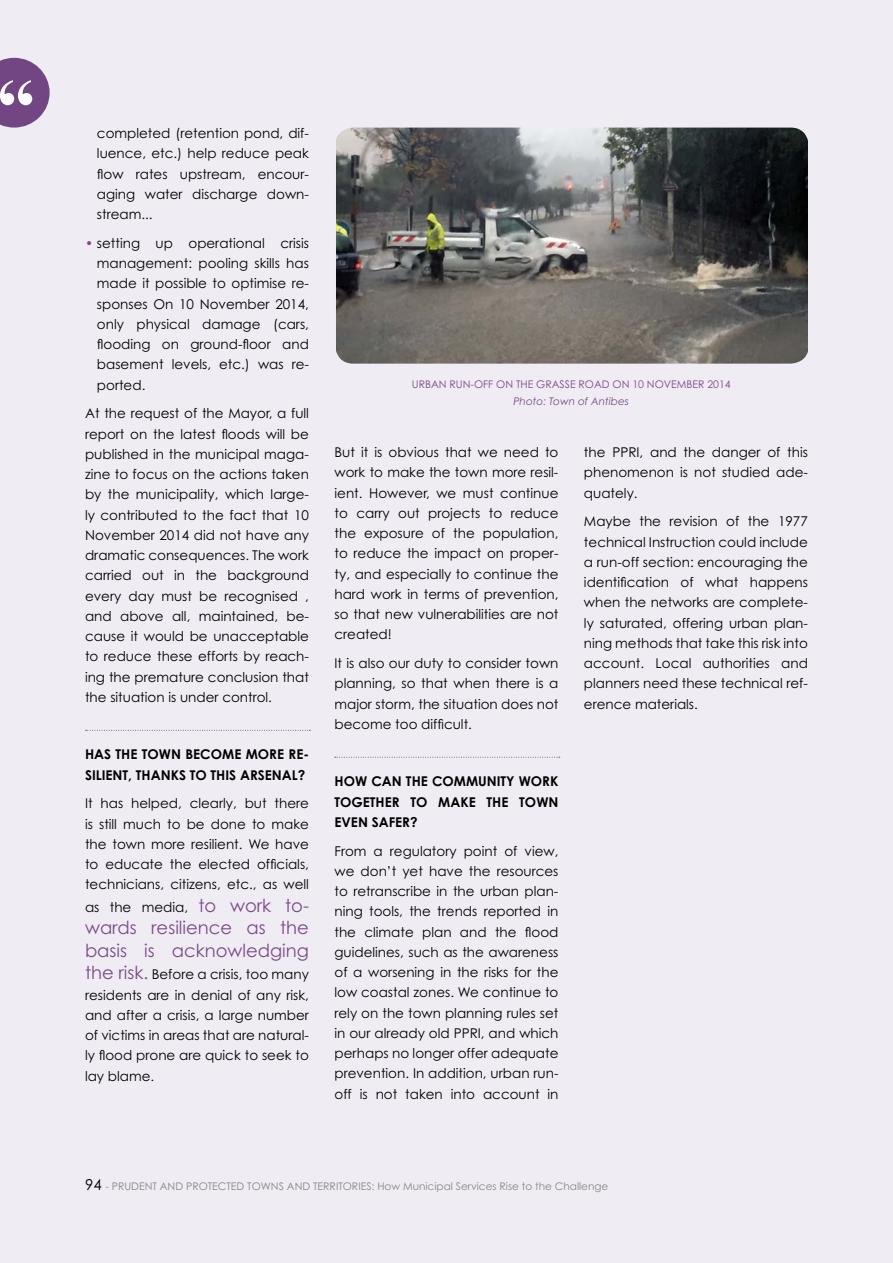
<style>
.page{position:relative;width:893px;height:1263px;background:#f0ecf4}
.page>*{position:absolute;margin:0;border:0;box-sizing:border-box;transform-origin:0 0}
.t1{font:18px/22.5px "Century Gothic";color:#794c88}
.t2{font:13.5px/20.2px "Century Gothic";color:#000;text-align:justify}
.t3{font:700 13.5px/20.2px "Century Gothic";color:#000}
.t4{font:10.5px "Century Gothic";color:#878787}
.t5{font:10.5px "Century Gothic";color:#794c88}
.t6{font:italic 10.5px "Century Gothic";color:#794c88}
.s1{color:#794c88}
.s2{font-size:18px;color:#794c88}
.s3{font-size:15px;color:#000}
</style>
<div class="page">
<svg style="left:85px;top:730px;width:225px;height:1px"></svg>
<svg style="left:335px;top:757px;width:225px;height:1px"></svg>
<svg style="left:0;top:58px;width:50px;height:70px"></svg>
<img style="left:336px;top:128px;width:472px;height:236px">
<p class="t2" style="left:97px;top:123px;width:214px">completed (retention pond, dif&shy;luence, etc.) help reduce peak flow rates upstream, encour&shy;aging water discharge down&shy;stream...</p>
<p class="t2" style="left:97px;top:233px;width:214px;text-indent:-12px"><span class="s1">•</span> setting up operational crisis management: pooling skills has made it possible to optimise re&shy;sponses On 10 November 2014, only physical damage (cars, flooding on ground-floor and basement levels, etc.) was re&shy;ported.</p>
<p class="t2" style="left:85px;top:403px;width:225px">At the request of the Mayor, a full report on the latest floods will be published in the municipal maga&shy;zine to focus on the actions taken by the municipality, which large&shy;ly contributed to the fact that 10<br>November 2014 did not have any dramatic consequences. The work carried out in the background every day must be recognised , and above all, maintained, be&shy;cause it would be unacceptable to reduce these efforts by reach&shy;ing the premature conclusion that the situation is under control.</p>
<p class="t3" style="left:85px;top:744px;width:225px">HAS THE TOWN BECOME MORE RE-<br>SILIENT, THANKS TO THIS ARSENAL?</p>
<p class="t2" style="left:85px;top:793px;width:225px">It has helped, clearly, but there is still much to be done to make the town more resilient. We have to educate the elected officials, technicians, citizens, etc., as well</p>
<p class="t2" style="left:85px;top:897px;width:225px">as the media, <span class="s2">to work to-</span></p>
<h1 class="t1" style="left:85px;top:916px;width:225px">wards resilience as the basis is acknowledging</h1>
<p class="t2" style="left:85px;top:964px;width:225px"><span class="s2">the risk.</span> Before a crisis, too many residents are in denial of any risk, and after a crisis, a large number of victims in areas that are natural&shy;ly flood prone are quick to seek to lay blame.</p>
<p class="t5" style="left:412px;top:377px;width:320px">URBAN RUN-OFF ON THE GRASSE ROAD ON 10 NOVEMBER 2014</p>
<p class="t6" style="left:513px;top:394px;width:117px">Photo: Town of Antibes</p>
<p class="t2" style="left:334px;top:442px;width:225px">But it is obvious that we need to work to make the town more resil&shy;ient. However, we must continue to carry out projects to reduce the exposure of the population, to reduce the impact on proper&shy;ty, and especially to continue the hard work in terms of prevention, so that new vulnerabilities are not created!</p>
<p class="t2" style="left:334px;top:653px;width:225px">It is also our duty to consider town planning, so that when there is a major storm, the situation does not become too difficult.</p>
<p class="t3" style="left:334px;top:771px;width:225px;text-align:justify">HOW CAN THE COMMUNITY WORK TOGETHER TO MAKE THE TOWN EVEN SAFER?</p>
<p class="t2" style="left:334px;top:840px;width:225px">From a regulatory point of view, we don’t yet have the resources to retranscribe in the urban plan&shy;ning tools, the trends reported in the climate plan and the flood guidelines, such as the awareness of a worsening in the risks for the low coastal zones. We continue to rely on the town planning rules set in our already old PPRI, and which perhaps no longer offer adequate prevention. In addition, urban run&shy;off is not taken into account in</p>
<p class="t2" style="left:584px;top:442px;width:225px">the PPRI, and the danger of this phenomenon is not studied ade&shy;quately.</p>
<p class="t2" style="left:584px;top:511px;width:225px">Maybe the revision of the 1977 technical Instruction could include a run-off section: encouraging the identification of what happens when the networks are complete&shy;ly saturated, offering urban plan&shy;ning methods that take this risk into account. Local authorities and planners need these technical ref&shy;erence materials.</p>
<p class="t4" style="left:85px;top:1179px;width:525px"><span class="s3">94</span> - PRUDENT AND PROTECTED TOWNS AND TERRITORIES: How Municipal Services Rise to the Challenge</p>
</div>
